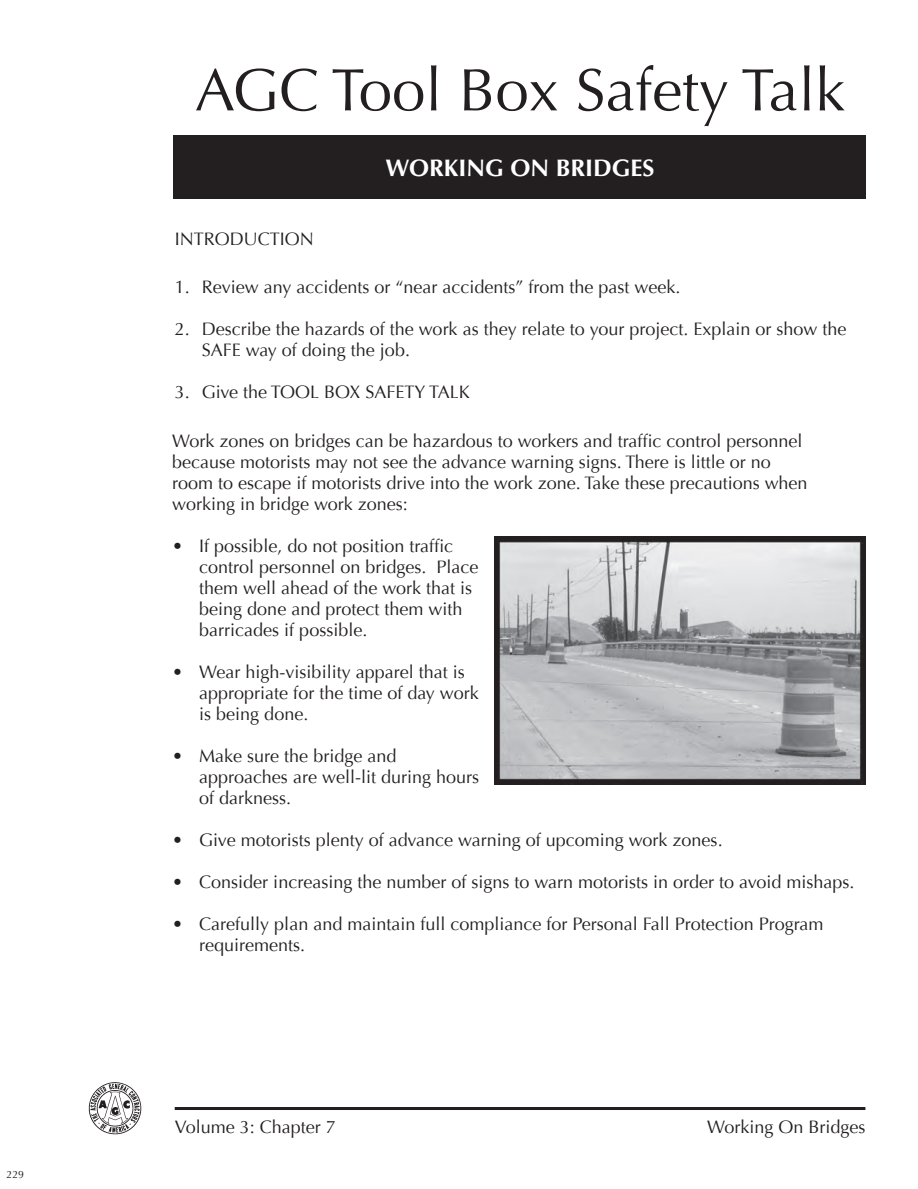
<style>
.page{position:relative;width:918px;height:1189px;background:#fff}
.page>*{position:absolute;margin:0;border:0;box-sizing:border-box;transform-origin:0 0}
.t1{font:60px "Optima";color:#231f20}
.t2{font:700 24px "Optima";color:#fff}
.t3{font:18px/21px "Optima";color:#231f20}
.t4{font:10.5px "Optima";color:#231f20}
</style>
<div class="page">
<div style="left:173px;top:135px;width:692px;height:64px;background:#231f20"></div>
<hr style="left:175px;top:1107px;width:690px;height:3px;background:#231f20">
<img style="left:88px;top:1082px;width:54px;height:53px">
<img style="left:495px;top:536px;width:370px;height:248px">
<p class="t4" style="left:7px;top:1170px;width:19px">229</p>
<p class="t1" style="left:195px;top:55px;width:652px">AGC Tool Box Safety Talk</p>
<p class="t2" style="left:385px;top:158px;width:270px">WORKING ON BRIDGES</p>
<p class="t3" style="left:175px;top:229px;width:141px">INTRODUCTION</p>
<p class="t3" style="left:175px;top:277px;width:507px">1. Review any accidents or “near accidents” from the past week.</p>
<p class="t3" style="left:202px;top:319px;width:646px;text-indent:-27px">2. Describe the hazards of the work as they relate to your project. Explain or show the<br>SAFE way of doing the job.</p>
<p class="t3" style="left:175px;top:382px;width:297px">3. Give the TOOL BOX SAFETY TALK</p>
<p class="t3" style="left:172px;top:430px;width:637px">Work zones on bridges can be hazardous to workers and traffic control personnel because motorists may not see the advance warning signs. There is little or no room to escape if motorists drive into the work zone. Take these precautions when working in bridge work zones:</p>
<p class="t3" style="left:199px;top:535px;width:281px">If possible, do not position traffic control personnel on bridges. Place them well ahead of the work that is being done and protect them with barricades if possible.</p>
<p class="t3" style="left:199px;top:661px;width:281px">Wear high-visibility apparel that is appropriate for the time of day work is being done.</p>
<p class="t3" style="left:199px;top:745px;width:281px">Make sure the bridge and approaches are well-lit during hours of darkness.</p>
<p class="t3" style="left:199px;top:829px;width:525px">Give motorists plenty of advance warning of upcoming work zones.</p>
<p class="t3" style="left:199px;top:871px;width:657px">Consider increasing the number of signs to warn motorists in order to avoid mishaps.</p>
<p class="t3" style="left:199px;top:913px;width:626px">Carefully plan and maintain full compliance for Personal Fall Protection Program requirements.</p>
<p class="t3" style="left:172px;top:535px;width:12px">•</p>
<p class="t3" style="left:172px;top:661px;width:12px">•</p>
<p class="t3" style="left:172px;top:745px;width:12px">•</p>
<p class="t3" style="left:172px;top:829px;width:12px">•</p>
<p class="t3" style="left:172px;top:871px;width:12px">•</p>
<p class="t3" style="left:172px;top:913px;width:12px">•</p>
<p class="t3" style="left:175px;top:1117px;width:163px">Volume 3: Chapter 7</p>
<p class="t3" style="left:707px;top:1117px;width:160px">Working On Bridges</p>
</div>
